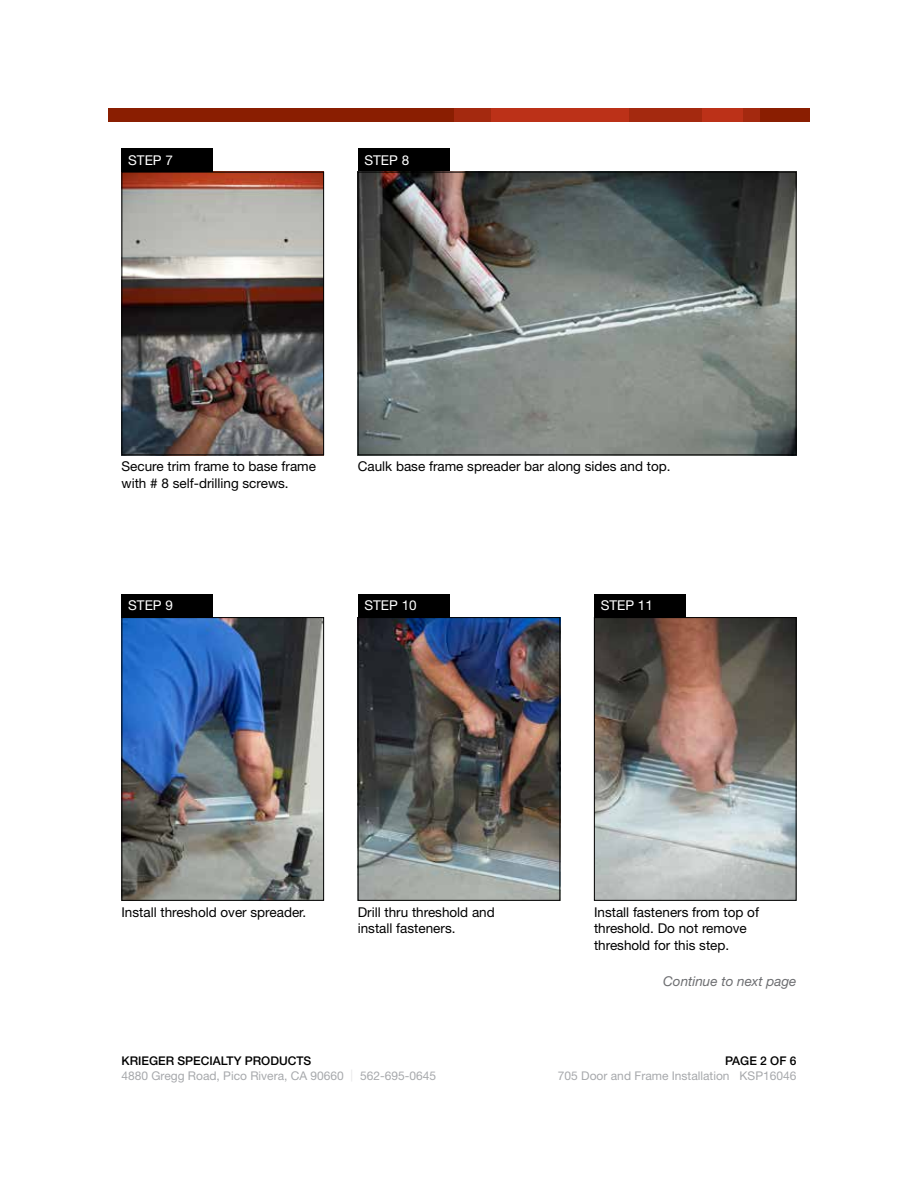
<style>
.page{position:relative;width:918px;height:1188px;background:#fff}
.page>*{position:absolute;margin:0;border:0;box-sizing:border-box;transform-origin:0 0}
.t1{font:13.5px/16.5px "Helvetica Neue LT Std";color:#000}
.t2{font:13.5px "Helvetica Neue LT Std";color:#fff}
.t3{font:italic 13.5px "Helvetica Neue LT Std";color:#6d6e71}
.t4{font:12px "Helvetica Neue LT Std";color:#a7a9ac}
.t5{font:500 12px "Helvetica Neue LT Std";color:#000}
.s1{color:#e6e7e8}
</style>
<div class="page">
<div style="left:108px;top:108px;width:702px;height:14px;background:#8a1e01"></div>
<div style="left:454px;top:108px;width:306px;height:14px;background:#a4290f"></div>
<div style="left:491px;top:108px;width:137px;height:14px;background:#bc3118"></div>
<div style="left:702px;top:108px;width:40px;height:14px;background:#bc3118"></div>
<img style="left:124px;top:174px;width:198px;height:279px">
<div style="left:122px;top:172px;width:202px;height:283px;border:1px solid #000"></div>
<div style="left:122px;top:148px;width:91px;height:24px;background:#000"></div>
<div style="left:358px;top:148px;width:92px;height:24px;background:#000"></div>
<img style="left:360px;top:174px;width:434px;height:279px">
<div style="left:358px;top:172px;width:438px;height:283px;border:1px solid #000"></div>
<img style="left:124px;top:619px;width:198px;height:280px">
<div style="left:122px;top:617px;width:202px;height:284px;border:1px solid #000"></div>
<div style="left:122px;top:594px;width:91px;height:23px;background:#000"></div>
<img style="left:360px;top:619px;width:198px;height:280px">
<div style="left:358px;top:617px;width:202px;height:284px;border:1px solid #000"></div>
<div style="left:358px;top:594px;width:92px;height:23px;background:#000"></div>
<img style="left:596px;top:619px;width:198px;height:280px">
<div style="left:594px;top:617px;width:202px;height:284px;border:1px solid #000"></div>
<div style="left:594px;top:594px;width:92px;height:23px;background:#000"></div>
<p class="t2" style="left:128px;top:152px;width:46px">STEP 7</p>
<p class="t2" style="left:364px;top:152px;width:46px">STEP 8</p>
<p class="t1" style="left:122px;top:458px;width:196px">Secure trim frame to base frame with # 8 self-drilling screws.</p>
<p class="t1" style="left:358px;top:458px;width:314px">Caulk base frame spreader bar along sides and top.</p>
<p class="t2" style="left:128px;top:598px;width:46px">STEP 9</p>
<p class="t2" style="left:364px;top:598px;width:54px">STEP 10</p>
<p class="t2" style="left:601px;top:598px;width:54px">STEP 11</p>
<p class="t1" style="left:122px;top:904px;width:186px">Install threshold over spreader.</p>
<p class="t1" style="left:358px;top:904px;width:139px">Drill thru threshold and install fasteners.</p>
<p class="t1" style="left:594px;top:904px;width:167px">Install fasteners from top of threshold. Do not remove threshold for this step.</p>
<p class="t3" style="left:663px;top:973px;width:135px">Continue to next page</p>
<p class="t5" style="left:122px;top:1053px;width:191px">KRIEGER SPECIALTY PRODUCTS</p>
<p class="t5" style="left:725px;top:1053px;width:73px">PAGE 2 OF 6</p>
<p class="t4" style="left:122px;top:1069px;width:316px">4880 Gregg Road, Pico Rivera, CA 90660 <span class="s1">|</span> 562-695-0645</p>
<p class="t4" style="left:558px;top:1069px;width:240px">705 Door and Frame Installation KSP16046</p>
</div>
